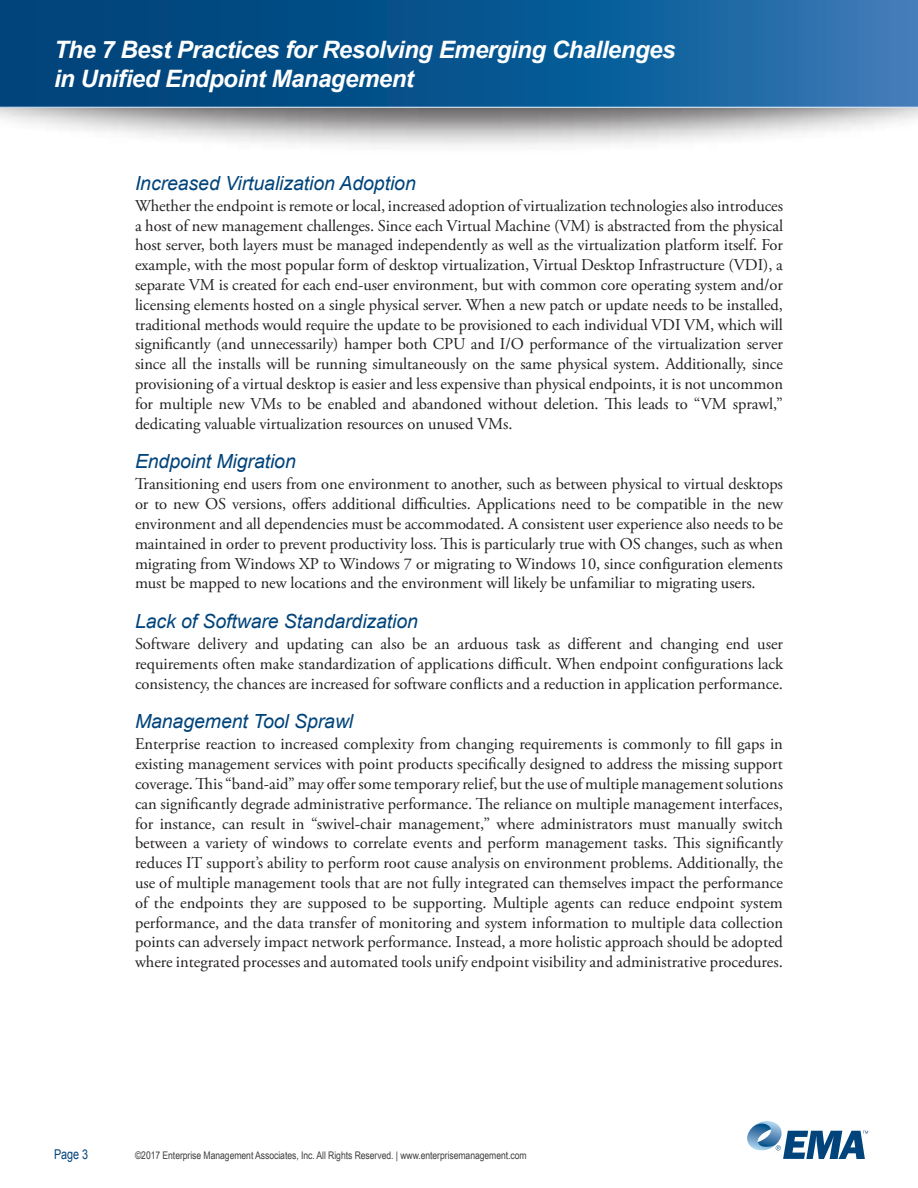
<style>
.page{position:relative;width:918px;height:1188px;background:#fff}
.page>*{position:absolute;margin:0;border:0;box-sizing:border-box;transform-origin:0 0}
.t1{font:italic 700 24px/28.8px "Arial";letter-spacing:-.02em;color:#fff}
.Heading_2{font:italic 19.5px "Arial";letter-spacing:-.005em;color:#00447b}
.t2{font:16.5px/19.8px "Adobe Garamond Pro";letter-spacing:-.005em;color:#231f20;text-align:justify}
.t3{font:13.5px "Arial";color:#00447b;scale:.8 1}
.t4{font:10.5px "Arial Narrow";letter-spacing:-.005em;color:#3e3e3f}
</style>
<div class="page">
<div style="left:0;top:0;width:918px;height:155px;background:#231f20;opacity:.75"></div>
<svg style="left:0;top:0;width:918px;height:108px;background:#105993"></svg>
<svg style="left:747px;top:1121px;width:121px;height:38px"></svg>
<h1 class="t1" style="left:54px;top:36px;width:623px">The 7 Best Practices for Resolving Emerging Challenges in Unified Endpoint Management</h1>
<p class="Heading_2" style="left:135px;top:170px;width:282px">Increased Virtualization Adoption</p>
<p class="t2" style="left:135px;top:196px;width:650px">Whether the endpoint is remote or local, increased adoption of virtualization technologies also introduces a host of new management challenges. Since each Virtual Machine (VM) is abstracted from the physical host server, both layers must be managed independently as well as the virtualization platform itself. For example, with the most popular form of desktop virtualization, Virtual Desktop Infrastructure (VDI), a separate VM is created for each end-user environment, but with common core operating system and/or licensing elements hosted on a single physical server. When a new patch or update needs to be installed, traditional methods would require the update to be provisioned to each individual VDI VM, which will significantly (and unnecessarily) hamper both CPU and I/O performance of the virtualization server since all the installs will be running simultaneously on the same physical system. Additionally, since provisioning of a virtual desktop is easier and less expensive than physical endpoints, it is not uncommon for multiple new VMs to be enabled and abandoned without deletion. This leads to “VM sprawl,” dedicating valuable virtualization resources on unused VMs.</p>
<p class="Heading_2" style="left:135px;top:449px;width:162px">Endpoint Migration</p>
<p class="t2" style="left:135px;top:475px;width:650px">Transitioning end users from one environment to another, such as between physical to virtual desktops or to new OS versions, offers additional difficulties. Applications need to be compatible in the new environment and all dependencies must be accommodated. A consistent user experience also needs to be maintained in order to prevent productivity loss. This is particularly true with OS changes, such as when migrating from Windows XP to Windows 7 or migrating to Windows 10, since configuration elements must be mapped to new locations and the environment will likely be unfamiliar to migrating users.</p>
<p class="Heading_2" style="left:135px;top:609px;width:285px">Lack of Software Standardization</p>
<p class="t2" style="left:135px;top:635px;width:650px">Software delivery and updating can also be an arduous task as different and changing end user requirements often make standardization of applications difficult. When endpoint configurations lack consistency, the chances are increased for software conflicts and a reduction in application performance.</p>
<p class="Heading_2" style="left:135px;top:709px;width:220px">Management Tool Sprawl</p>
<p class="t2" style="left:135px;top:735px;width:650px">Enterprise reaction to increased complexity from changing requirements is commonly to fill gaps in existing management services with point products specifically designed to address the missing support coverage. This “band-aid” may offer some temporary relief, but the use of multiple management solutions can significantly degrade administrative performance. The reliance on multiple management interfaces, for instance, can result in “swivel-chair management,” where administrators must manually switch between a variety of windows to correlate events and perform management tasks. This significantly reduces IT support’s ability to perform root cause analysis on environment problems. Additionally, the use of multiple management tools that are not fully integrated can themselves impact the performance of the endpoints they are supposed to be supporting. Multiple agents can reduce endpoint system performance, and the data transfer of monitoring and system information to multiple data collection points can adversely impact network performance. Instead, a more holistic approach should be adopted where integrated processes and automated tools unify endpoint visibility and administrative procedures.</p>
<p class="t3" style="left:54px;top:1145px;width:44px">Page 3</p>
<p class="t4" style="left:135px;top:1147px;width:393px">©2017 Enterprise Management Associates, Inc. All Rights Reserved. | www.enterprisemanagement.com</p>
</div>
